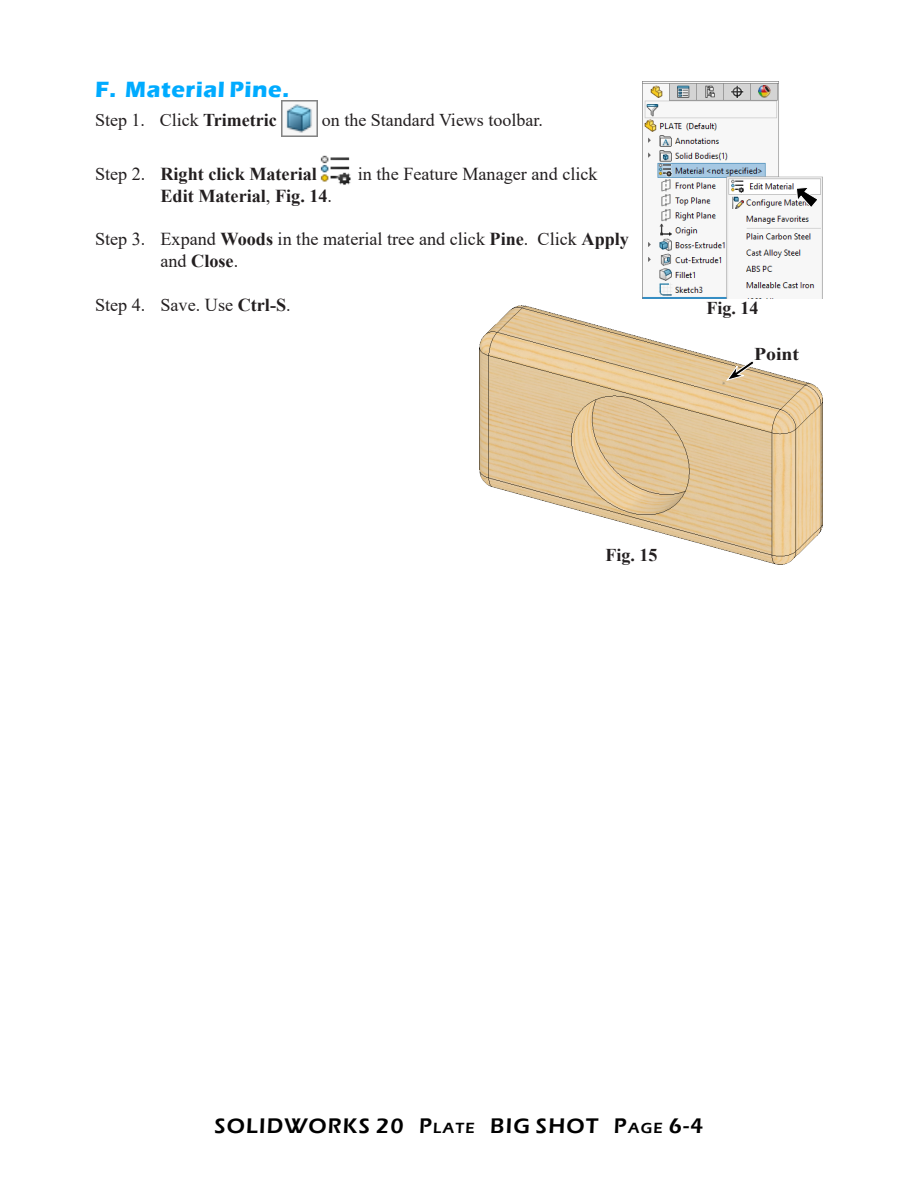
<style>
.page{position:relative;width:918px;height:1188px;background:#fff}
.page>*{position:absolute;margin:0;border:0;box-sizing:border-box;transform-origin:0 0}
.Subhead_1{font:700 22.65px "Eras ITC";letter-spacing:.025em;color:#00abff}
.t1{font:600 21.75px "Eras ITC";letter-spacing:.055em;color:#000}
.Body_text{font:18.15px/21.8px "Times New Roman";color:#231f20}
.Body_text-2{font:700 18.15px "Times New Roman";color:#231f20}
.Body_text-3{font:18px "Times New Roman";color:#231f20}
.Fig_No{font:700 18px "Times New Roman";color:#231f20}
.Coor{font:700 18px "Times New Roman";color:#231f20;scale:1.1 1}
.s1{font-weight:700}
.s2{font-weight:400}
.s3{font-size:15.15px}
</style>
<div class="page">
<img style="left:281px;top:100px;width:36px;height:36px">
<img style="left:320px;top:155px;width:31px;height:30px">
<img style="left:479px;top:305px;width:344px;height:259px">
<img style="left:642px;top:81px;width:181px;height:217px">
<svg style="left:796px;top:187px;width:23px;height:21px"></svg>
<svg style="left:726px;top:360px;width:29px;height:21px"></svg>
<p class="Subhead_1" style="left:95px;top:76px;width:196px">F. Material Pine.</p>
<p class="Body_text-3" style="left:95px;top:107px;width:183px">Step 1. Click <span class="s1">Trimetric</span></p>
<p class="Body_text-3" style="left:322px;top:107px;width:223px">on the Standard Views toolbar.</p>
<p class="Body_text-2" style="left:95px;top:161px;width:223px"><span class="s2">Step 2.</span> Right click Material</p>
<p class="Body_text" style="left:358px;top:163px;width:241px">in the Feature Manager and click</p>
<p class="Body_text-2" style="left:160px;top:183px;width:173px">Edit Material<span class="s2">,</span> Fig. 14<span class="s2">.</span></p>
<p class="Body_text" style="left:160px;top:228px;width:470px;text-indent:-65px">Step 3. Expand <span class="s1">Woods</span> in the material tree and click <span class="s1">Pine</span>. Click <span class="s1">Apply </span>and <span class="s1">Close</span>.</p>
<p class="Body_text" style="left:95px;top:293px;width:197px">Step 4. Save. Use <span class="s1">Ctrl-S</span>.</p>
<p class="Fig_No" style="left:707px;top:295px;width:54px">Fig. 14</p>
<p class="Coor" style="left:754px;top:341px;width:43px">Point</p>
<p class="Fig_No" style="left:605px;top:542px;width:54px">Fig. 15</p>
<p class="t1" style="left:214px;top:1114px;width:491px">SOLIDWORKS 20 P<span class="s3">LATE</span> BIG SHOT P<span class="s3">AGE</span> 6-4</p>
</div>
